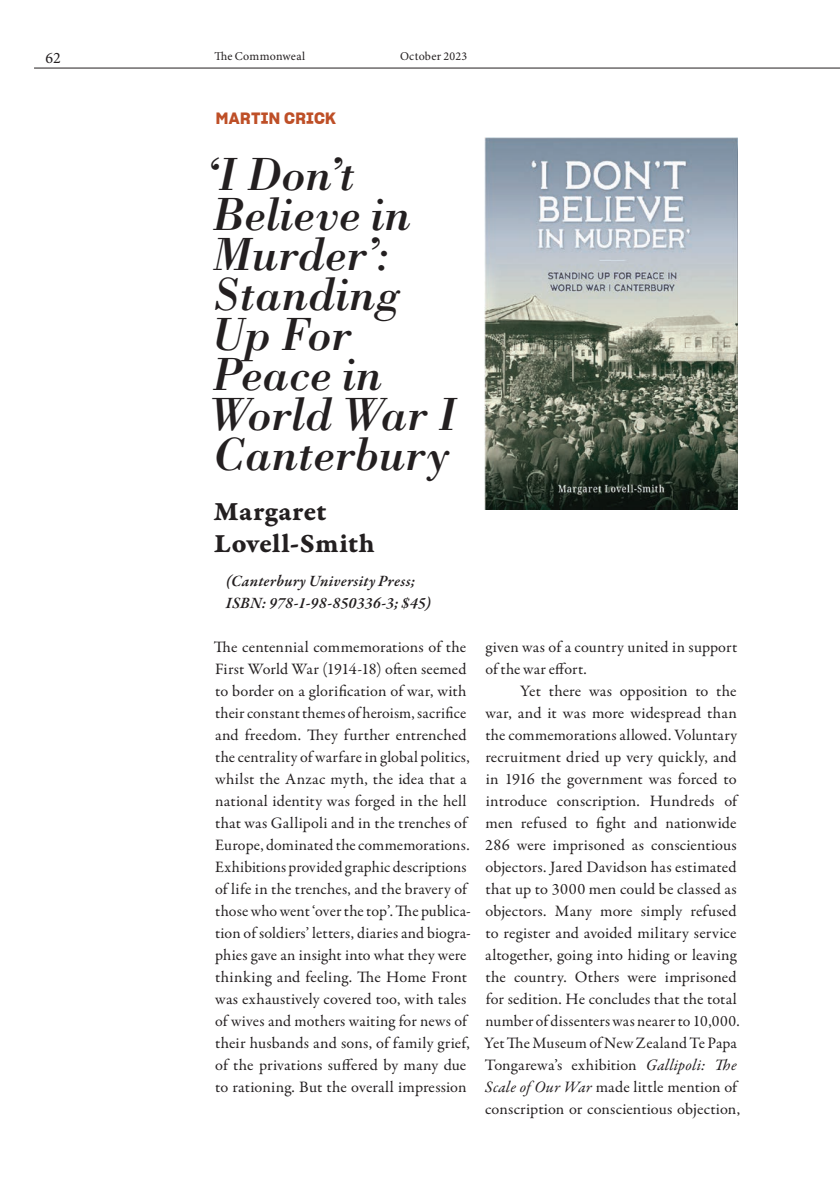
<style>
.page{position:relative;width:840px;height:1191px;background:#fff}
.page>*{position:absolute;margin:0;border:0;box-sizing:border-box;transform-origin:0 0}
.t1{font:italic 48px/40px "Bodoni LT";letter-spacing:-.005em;color:#231f20}
.t2{font:28px/32px "Garamond Premr Pro Bd Capt";letter-spacing:.01em;color:#231f20}
.t3{font:16px/22px "Garamond Premr Pro";letter-spacing:.01em;color:#231f20}
.t4{font:italic 600 16px/22px "Garamond Premr Pro";letter-spacing:.015em;color:#231f20}
.t5{font:16px "Sharp Grotesk Sm Bold 20";letter-spacing:.02em;color:#be4f27}
.t6{font:16px "Minion Pro";color:#231f20}
.t7{font:12px "Minion Pro";letter-spacing:.02em;color:#231f20}
.s1{font-style:italic}
</style>
<div class="page">
<hr style="left:34px;top:68px;width:805px;height:1px;background:#231f20">
<img style="left:484px;top:138px;width:253px;height:371px">
<p class="t6" style="left:45px;top:47px;width:17px">62</p>
<p class="t7" style="left:214px;top:48px;width:92px">The Commonweal</p>
<p class="t7" style="left:400px;top:48px;width:69px">October 2023</p>
<p class="t5" style="left:216px;top:105px;width:121px">MARTIN CRICK</p>
<h1 class="t1" style="left:205px;top:154px;width:253px">‘I Don’t<br>Believe in<br>Murder’:<br>Standing<br>Up For<br>Peace in<br>World War I<br>Canterbury</h1>
<h2 class="t2" style="left:213px;top:496px;width:163px">Margaret<br>Lovell-Smith</h2>
<p class="t4" style="left:226px;top:571px;width:206px">(Canterbury University Press;<br>ISBN: 978-1-98-850336-3; $45)</p>
<p class="t3" style="left:214px;top:636px;width:258px">The centennial commemorations of the First World War (1914-18) often seemed to border on a glorification of war, with their constant themes of heroism, sacrifice and freedom. They further entrenched the centrality of warfare in global politics, whilst the Anzac myth, the idea that a national identity was forged in the hell that was Gallipoli and in the trenches of Europe, dominated the commemorations.<br>Exhibitions provided graphic descriptions of life in the trenches, and the bravery of those who went ‘over the top’. The publica&shy;tion of soldiers’ letters, diaries and biogra&shy;phies gave an insight into what they were thinking and feeling. The Home Front was exhaustively covered too, with tales of wives and mothers waiting for news of their husbands and sons, of family grief, of the privations suffered by many due to rationing. But the overall impression</p>
<p class="t3" style="left:485px;top:636px;width:253px">given was of a country united in support of the war effort.</p>
<p class="t3" style="left:484px;top:680px;width:257px;text-indent:36px">Yet there was opposition to the war, and it was more widespread than the commemorations allowed. Voluntary recruitment dried up very quickly, and in 1916 the government was forced to introduce conscription. Hundreds of men refused to fight and nationwide 286 were imprisoned as conscientious objectors. Jared Davidson has estimated that up to 3000 men could be classed as objectors. Many more simply refused to register and avoided military service altogether, going into hiding or leaving the country. Others were imprisoned for sedition. He concludes that the total number of dissenters was nearer to 10,000.<br>Yet The Museum of New Zealand Te Papa Tongarewa’s exhibition <span class="s1">Gallipoli: The Scale of Our War</span> made little mention of conscription or conscientious objection,</p>
</div>
